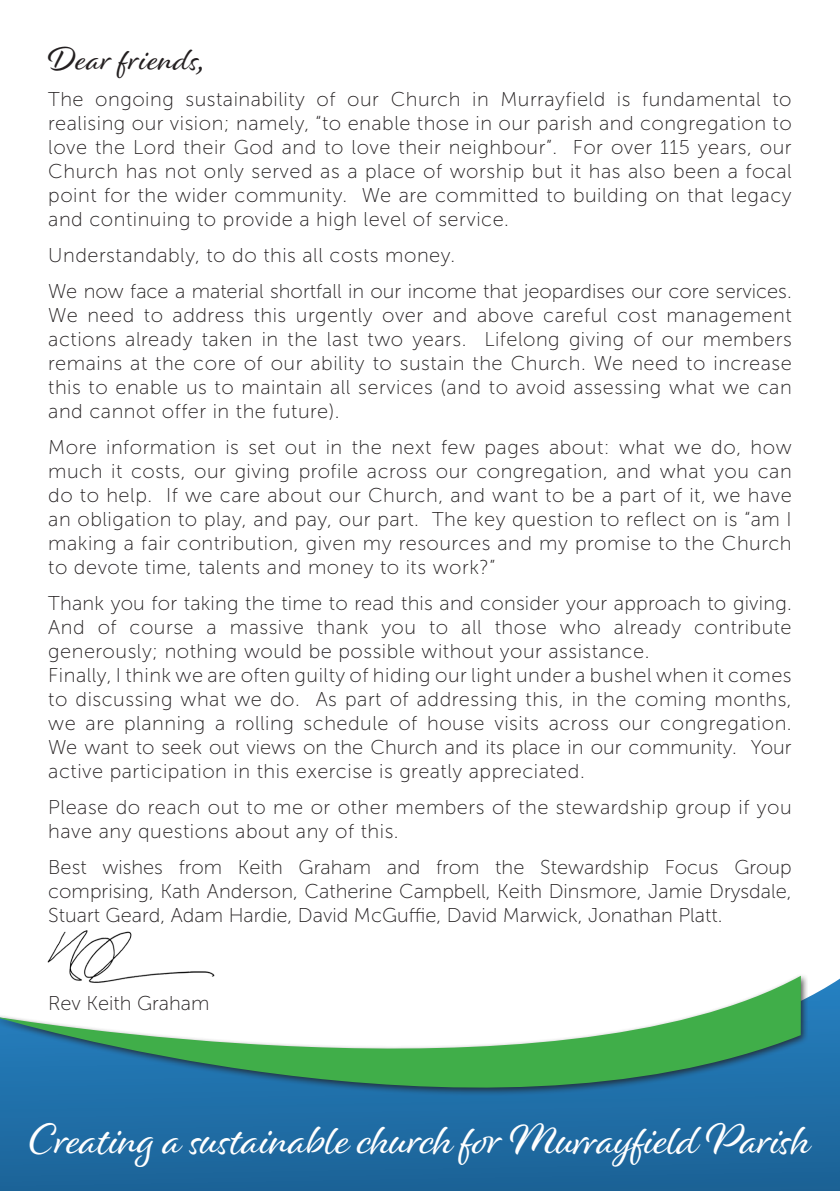
<style>
.page{position:relative;width:840px;height:1191px;background:#fff}
.page>*{position:absolute;margin:0;border:0;box-sizing:border-box;transform-origin:0 0}
.t1{font:45.4px "Alisha";color:#fff}
.t2{font:34px "Alisha";letter-spacing:.025em;color:#231f20}
.t3{font:20px/24px "Museo Sans 100";letter-spacing:.025em;color:#231f20;text-align:justify}
.t4{font:20px "Museo Sans 100";color:#231f20}
</style>
<div class="page">
<svg style="left:839px;top:978px;width:1px;height:213px"></svg>
<svg style="left:0;top:979px;width:839px;height:212px;background:#1f689d"></svg>
<img style="left:47px;top:930px;width:162px;height:42px">
<div style="left:0;top:972px;width:807px;height:124px;background:#231f20;opacity:.77"></div>
<svg style="left:0;top:975px;width:800px;height:188px"></svg>
<p class="t2" style="left:48px;top:38px;width:160px">Dear friends,</p>
<p class="t3" style="left:48px;top:87px;width:744px">The ongoing sustainability of our Church in Murrayfield is fundamental to realising our vision; namely, “to enable those in our parish and congregation to love the Lord their God and to love their neighbour”. For over 115 years, our Church has not only served as a place of worship but it has also been a focal point for the wider community. We are committed to building on that legacy and continuing to provide a high level of service.</p>
<p class="t3" style="left:48px;top:243px;width:408px">Understandably, to do this all costs money.</p>
<p class="t3" style="left:48px;top:279px;width:744px">We now face a material shortfall in our income that jeopardises our core services.<br>We need to address this urgently over and above careful cost management actions already taken in the last two years. Lifelong giving of our members remains at the core of our ability to sustain the Church. We need to increase this to enable us to maintain all services (and to avoid assessing what we can and cannot offer in the future).</p>
<p class="t3" style="left:48px;top:435px;width:744px">More information is set out in the next few pages about: what we do, how much it costs, our giving profile across our congregation, and what you can do to help. If we care about our Church, and want to be a part of it, we have an obligation to play, and pay, our part. The key question to reflect on is “am I making a fair contribution, given my resources and my promise to the Church to devote time, talents and money to its work?”</p>
<p class="t3" style="left:48px;top:591px;width:744px">Thank you for taking the time to read this and consider your approach to giving.<br>And of course a massive thank you to all those who already contribute generously; nothing would be possible without your assistance.</p>
<p class="t3" style="left:48px;top:663px;width:744px">Finally, I think we are often guilty of hiding our light under a bushel when it comes to discussing what we do. As part of addressing this, in the coming months, we are planning a rolling schedule of house visits across our congregation.<br>We want to seek out views on the Church and its place in our community. Your active participation in this exercise is greatly appreciated.</p>
<p class="t3" style="left:48px;top:795px;width:744px">Please do reach out to me or other members of the stewardship group if you have any questions about any of this.</p>
<p class="t3" style="left:48px;top:855px;width:744px">Best wishes from Keith Graham and from the Stewardship Focus Group comprising, Kath Anderson, Catherine Campbell, Keith Dinsmore, Jamie Drysdale, Stuart Geard, Adam Hardie, David McGuffie, David Marwick, Jonathan Platt.</p>
<p class="t4" style="left:48px;top:992px;width:163px">Rev Keith Graham</p>
<p class="t1" style="left:29px;top:1111px;width:783px">Creating a sustainable church for Murrayfield Parish</p>
</div>
